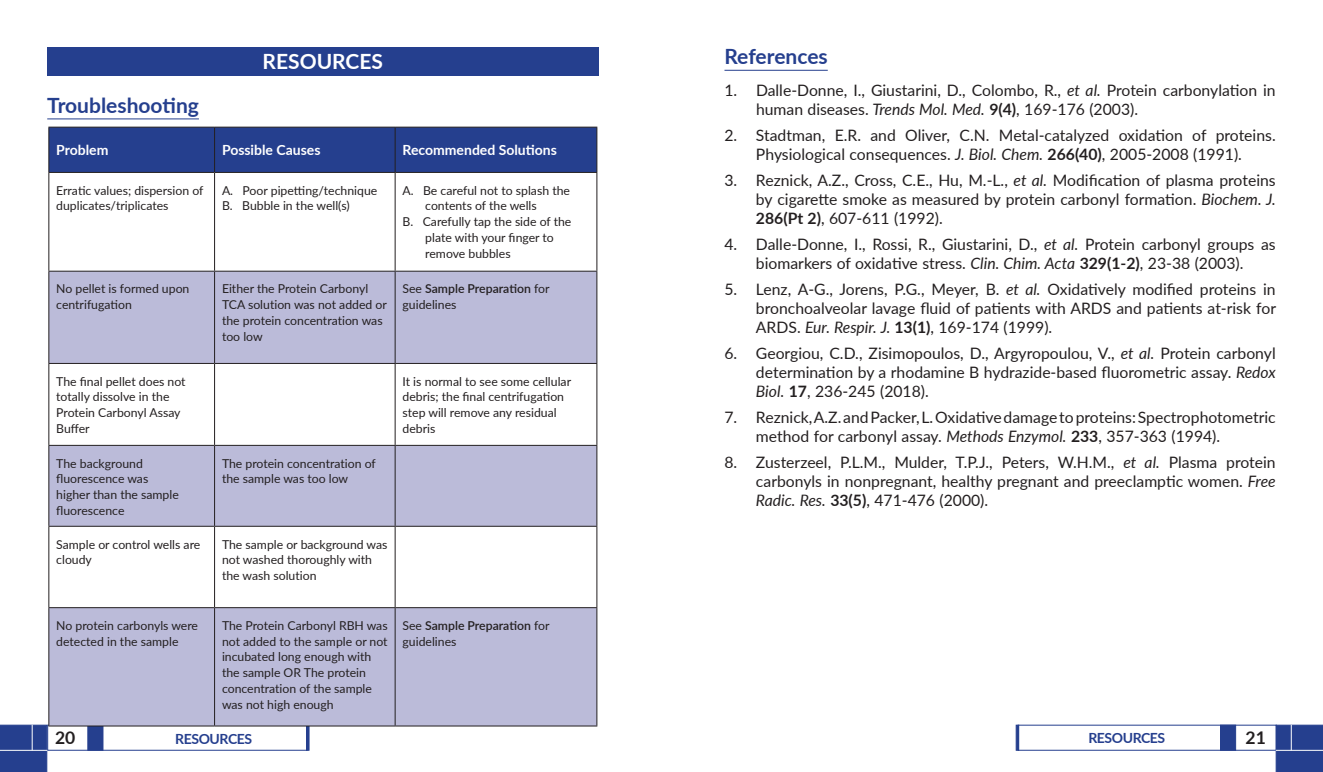
<style>
.page{position:relative;width:1323px;height:772px;background:#fff}
.page>*{position:absolute;margin:0;border:0;box-sizing:border-box;transform-origin:0 0}
.Heading_-_Resources{font:700 21px "Lato";color:#253f8e}
.Section_Heading_-_Wh{font:700 21px "Lato";color:#fff}
.t1{font:700 17.5px "Lato";color:#231f20}
.Long__List{font:15.75px/19.2px "Lato";color:#231f20;text-align:justify}
.Table_Heading{font:700 14px "Lato";color:#fff}
.t2{font:700 14px "Lato";letter-spacing:-.03em;color:#253f8e}
.Troubleshooting_Body{font:12.25px/15.8px "Lato";color:#231f20}
.Troubleshooting_Body-2{font:600 12.25px/15.8px "Lato";color:#231f20}
.s1{font-weight:400}
.s2{font-style:italic}
.s3{font-weight:700}
</style>
<div class="page">
<div style="left:87px;top:724px;width:16px;height:26px;background:#253f8e;border:1px solid #253f8e"></div>
<hr style="left:306px;top:724px;width:3px;height:26px;background:#253f8e">
<div style="left:1220px;top:724px;width:16px;height:26px;background:#253f8e;border:1px solid #253f8e"></div>
<div style="left:1016px;top:724px;width:3px;height:26px;background:#253f8e;border:1px solid #253f8e"></div>
<svg style="left:0;top:724px;width:47px;height:48px;background:#2b4491"></svg>
<hr style="left:0;top:750px;width:47px;height:1px;background:#fff">
<svg style="left:1276px;top:724px;width:47px;height:48px;background:#2b4491"></svg>
<hr style="left:1276px;top:750px;width:47px;height:1px;background:#fff">
<hr style="left:47px;top:118px;width:152px;height:1px;background:#253f8e">
<div style="left:47px;top:47px;width:551px;height:28px;background:#253f8e"></div>
<div style="left:49px;top:128px;width:547px;height:44px;background:#253f8e"></div>
<svg style="left:49px;top:272px;width:547px;height:453px;fill:#bbbbd9"></svg>
<hr style="left:48px;top:127px;width:167px;height:1px;background:#231f20">
<hr style="left:48px;top:128px;width:1px;height:44px;background:#231f20">
<hr style="left:48px;top:172px;width:167px;height:1px;background:#231f20">
<hr style="left:48px;top:173px;width:1px;height:98px;background:#231f20">
<hr style="left:48px;top:271px;width:167px;height:1px;background:#231f20">
<hr style="left:48px;top:272px;width:1px;height:91px;background:#231f20">
<hr style="left:48px;top:363px;width:167px;height:1px;background:#231f20">
<hr style="left:48px;top:364px;width:1px;height:81px;background:#231f20">
<hr style="left:48px;top:445px;width:167px;height:1px;background:#231f20">
<hr style="left:48px;top:446px;width:1px;height:80px;background:#231f20">
<hr style="left:48px;top:526px;width:167px;height:1px;background:#231f20">
<hr style="left:48px;top:527px;width:1px;height:80px;background:#231f20">
<hr style="left:48px;top:607px;width:167px;height:1px;background:#231f20">
<hr style="left:48px;top:608px;width:1px;height:117px;background:#231f20">
<hr style="left:48px;top:725px;width:167px;height:1px;background:#231f20">
<hr style="left:215px;top:127px;width:180px;height:1px;background:#231f20">
<hr style="left:214px;top:128px;width:1px;height:44px;background:#231f20">
<hr style="left:215px;top:172px;width:180px;height:1px;background:#231f20">
<hr style="left:214px;top:173px;width:1px;height:98px;background:#231f20">
<hr style="left:215px;top:271px;width:180px;height:1px;background:#231f20">
<hr style="left:214px;top:272px;width:1px;height:91px;background:#231f20">
<hr style="left:215px;top:363px;width:180px;height:1px;background:#231f20">
<hr style="left:214px;top:364px;width:1px;height:81px;background:#231f20">
<hr style="left:215px;top:445px;width:180px;height:1px;background:#231f20">
<hr style="left:214px;top:446px;width:1px;height:80px;background:#231f20">
<hr style="left:215px;top:526px;width:180px;height:1px;background:#231f20">
<hr style="left:214px;top:527px;width:1px;height:80px;background:#231f20">
<hr style="left:215px;top:607px;width:180px;height:1px;background:#231f20">
<hr style="left:214px;top:608px;width:1px;height:117px;background:#231f20">
<hr style="left:215px;top:725px;width:180px;height:1px;background:#231f20">
<hr style="left:395px;top:127px;width:202px;height:1px;background:#231f20">
<hr style="left:395px;top:128px;width:1px;height:44px;background:#231f20">
<hr style="left:596px;top:128px;width:1px;height:44px;background:#231f20">
<hr style="left:395px;top:172px;width:202px;height:1px;background:#231f20">
<hr style="left:395px;top:173px;width:1px;height:98px;background:#231f20">
<hr style="left:596px;top:173px;width:1px;height:98px;background:#231f20">
<hr style="left:395px;top:271px;width:202px;height:1px;background:#231f20">
<hr style="left:395px;top:272px;width:1px;height:91px;background:#231f20">
<hr style="left:596px;top:272px;width:1px;height:91px;background:#231f20">
<hr style="left:395px;top:363px;width:202px;height:1px;background:#231f20">
<hr style="left:395px;top:364px;width:1px;height:81px;background:#231f20">
<hr style="left:596px;top:364px;width:1px;height:81px;background:#231f20">
<hr style="left:395px;top:445px;width:202px;height:1px;background:#231f20">
<hr style="left:395px;top:446px;width:1px;height:80px;background:#231f20">
<hr style="left:596px;top:446px;width:1px;height:80px;background:#231f20">
<hr style="left:395px;top:526px;width:202px;height:1px;background:#231f20">
<hr style="left:395px;top:527px;width:1px;height:80px;background:#231f20">
<hr style="left:596px;top:527px;width:1px;height:80px;background:#231f20">
<hr style="left:395px;top:607px;width:202px;height:1px;background:#231f20">
<hr style="left:395px;top:608px;width:1px;height:117px;background:#231f20">
<hr style="left:596px;top:608px;width:1px;height:117px;background:#231f20">
<hr style="left:395px;top:725px;width:202px;height:1px;background:#231f20">
<hr style="left:724px;top:70px;width:104px;height:1px;background:#253f8e">
<p class="Section_Heading_-_Wh" style="left:263px;top:46px;width:122px">RESOURCES</p>
<p class="Heading_-_Resources" style="left:47px;top:90px;width:153px">Troubleshooting</p>
<p class="Table_Heading" style="left:56px;top:140px;width:54px">Problem</p>
<p class="Table_Heading" style="left:222px;top:140px;width:100px">Possible Causes</p>
<p class="Table_Heading" style="left:403px;top:140px;width:156px">Recommended Solutions</p>
<p class="Troubleshooting_Body" style="left:56px;top:182px;width:149px">Erratic values; dispersion of duplicates/triplicates</p>
<p class="Troubleshooting_Body" style="left:222px;top:182px;width:157px">A. Poor pipetting/technique</p>
<p class="Troubleshooting_Body" style="left:425px;top:182px;width:146px;text-indent:-23px">A. Be careful not to splash the contents of the wells</p>
<p class="Troubleshooting_Body" style="left:425px;top:213px;width:148px;text-indent:-23px">B. Carefully tap the side of the plate with your finger to remove bubbles</p>
<p class="Troubleshooting_Body" style="left:222px;top:198px;width:129px">B. Bubble in the well(s)</p>
<p class="Troubleshooting_Body" style="left:56px;top:280px;width:135px">No pellet is formed upon centrifugation</p>
<p class="Troubleshooting_Body" style="left:222px;top:280px;width:166px">Either the Protein Carbonyl<br>TCA solution was not added or the protein concentration was too low</p>
<p class="Troubleshooting_Body-2" style="left:403px;top:280px;width:149px"><span class="s1">See</span> Sample Preparation <span class="s1">for guidelines</span></p>
<p class="Troubleshooting_Body" style="left:56px;top:373px;width:131px">The final pellet does not totally dissolve in the<br>Protein Carbonyl Assay<br>Buffer</p>
<p class="Troubleshooting_Body" style="left:403px;top:373px;width:170px">It is normal to see some cellular debris; the final centrifugation step will remove any residual debris</p>
<p class="Troubleshooting_Body" style="left:56px;top:455px;width:124px">The background fluorescence was higher than the sample fluorescence</p>
<p class="Troubleshooting_Body" style="left:222px;top:455px;width:155px">The protein concentration of the sample was too low</p>
<p class="Troubleshooting_Body" style="left:56px;top:535px;width:146px">Sample or control wells are cloudy</p>
<p class="Troubleshooting_Body" style="left:222px;top:535px;width:167px">The sample or background was not washed thoroughly with the wash solution</p>
<p class="Troubleshooting_Body" style="left:56px;top:617px;width:143px">No protein carbonyls were detected in the sample</p>
<p class="Troubleshooting_Body" style="left:222px;top:617px;width:167px">The Protein Carbonyl RBH was not added to the sample or not incubated long enough with the sample OR The protein concentration of the sample was not high enough</p>
<p class="Troubleshooting_Body-2" style="left:403px;top:617px;width:149px"><span class="s1">See</span> Sample Preparation <span class="s1">for guidelines</span></p>
<p class="Heading_-_Resources" style="left:724px;top:41px;width:105px">References</p>
<p class="Long__List" style="left:756px;top:80px;width:521px;text-indent:-32px">1. Dalle-Donne, I., Giustarini, D., Colombo, R., <span class="s2">et al.</span> Protein carbonylation in human diseases. <span class="s2">Trends Mol. Med.</span> <span class="s3">9(4)</span>, 169-176 (2003).</p>
<p class="Long__List" style="left:724px;top:125px;width:553px;text-align:center">2. Stadtman, E.R. and Oliver, C.N. Metal-catalyzed oxidation of proteins.<br>Physiological consequences. <span class="s2">J. Biol. Chem.</span> <span class="s3">266(40)</span>, 2005-2008 (1991).</p>
<p class="Long__List" style="left:756px;top:170px;width:521px;text-indent:-32px">3. Reznick, A.Z., Cross, C.E., Hu, M.-L., <span class="s2">et al.</span> Modification of plasma proteins by cigarette smoke as measured by protein carbonyl formation. <span class="s2">Biochem. J.<br></span><span class="s3">286(Pt 2)</span>, 607-611 (1992).</p>
<p class="Long__List" style="left:724px;top:234px;width:553px;text-align:center">4. Dalle-Donne, I., Rossi, R., Giustarini, D., <span class="s2">et al.</span> Protein carbonyl groups as biomarkers of oxidative stress. <span class="s2">Clin. Chim. Acta</span> <span class="s3">329(1-2)</span>, 23-38 (2003).</p>
<p class="Long__List" style="left:756px;top:278px;width:522px;text-indent:-32px">5. Lenz, A-G., Jorens, P.G., Meyer, B. <span class="s2">et al.</span> Oxidatively modified proteins in bronchoalveolar lavage fluid of patients with ARDS and patients at-risk for ARDS. <span class="s2">Eur. Respir. J.</span> <span class="s3">13(1)</span>, 169-174 (1999).</p>
<p class="Long__List" style="left:756px;top:342px;width:521px;text-indent:-31px">6. Georgiou, C.D., Zisimopoulos, D., Argyropoulou, V., <span class="s2">et al.</span> Protein carbonyl determination by a rhodamine B hydrazide-based fluorometric assay. <span class="s2">Redox Biol.</span> <span class="s3">17</span>, 236-245 (2018).</p>
<p class="Long__List" style="left:756px;top:407px;width:521px;text-indent:-32px">7. Reznick, A.Z. and Packer, L. Oxidative damage to proteins: Spectrophotometric method for carbonyl assay. <span class="s2">Methods Enzymol.</span> <span class="s3">233</span>, 357-363 (1994).</p>
<p class="Long__List" style="left:756px;top:451px;width:521px;text-indent:-32px">8. Zusterzeel, P.L.M., Mulder, T.P.J., Peters, W.H.M., <span class="s2">et al.</span> Plasma protein carbonyls in nonpregnant, healthy pregnant and preeclamptic women. <span class="s2">Free Radic. Res.</span> <span class="s3">33(5)</span>, 471-476 (2000).</p>
<p class="t1" style="left:55px;top:725px;width:22px">20</p>
<p class="t2" style="left:175px;top:728px;width:78px">RESOURCES</p>
<p class="t2" style="left:1088px;top:727px;width:78px">RESOURCES</p>
<p class="t1" style="left:1246px;top:725px;width:22px">21</p>
</div>
